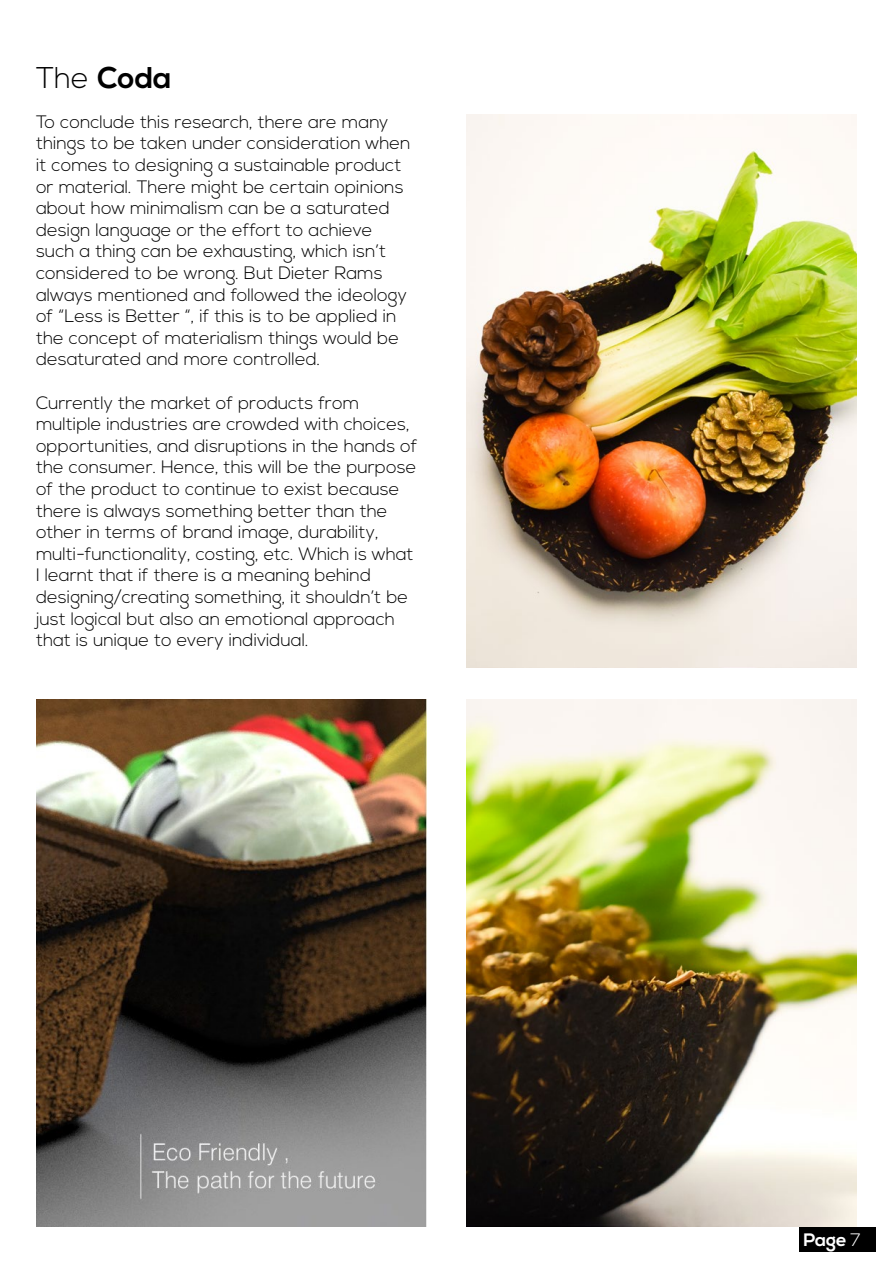
<style>
.page{position:relative;width:893px;height:1263px;background:#fff}
.page>*{position:absolute;margin:0;border:0;box-sizing:border-box;transform-origin:0 0}
.t1{font:700 30px "Nexa";color:#000}
.t2{font:300 18px/21.6px "Nexa";color:#000}
.t3{font:700 18px "Nexa";color:#fff}
.s1{font-weight:300}
</style>
<div class="page">
<img style="left:466px;top:114px;width:391px;height:554px">
<img style="left:36px;top:699px;width:391px;height:528px">
<img style="left:466px;top:699px;width:391px;height:528px">
<div style="left:799px;top:1227px;width:77px;height:25px;background:#000"></div>
<h1 class="t1" style="left:36px;top:61px;width:137px"><span class="s1">The</span> Coda</h1>
<p class="t2" style="left:36px;top:112px;width:376px">To conclude this research, there are many things to be taken under consideration when it comes to designing a sustainable product or material. There might be certain opinions about how minimalism can be a saturated design language or the effort to achieve such a thing can be exhausting, which isn’t considered to be wrong. But Dieter Rams always mentioned and followed the ideology of “Less is Better “, if this is to be applied in the concept of materialism things would be desaturated and more controlled.</p>
<p class="t2" style="left:36px;top:392px;width:383px">Currently the market of products from multiple industries are crowded with choices, opportunities, and disruptions in the hands of the consumer. Hence, this will be the purpose of the product to continue to exist because there is always something better than the other in terms of brand image, durability, multi-functionality, costing, etc. Which is what I learnt that if there is a meaning behind designing/creating something, it shouldn’t be just logical but also an emotional approach that is unique to every individual.</p>
<p class="t3" style="left:803px;top:1229px;width:59px">Page <span class="s1">7</span></p>
</div>
